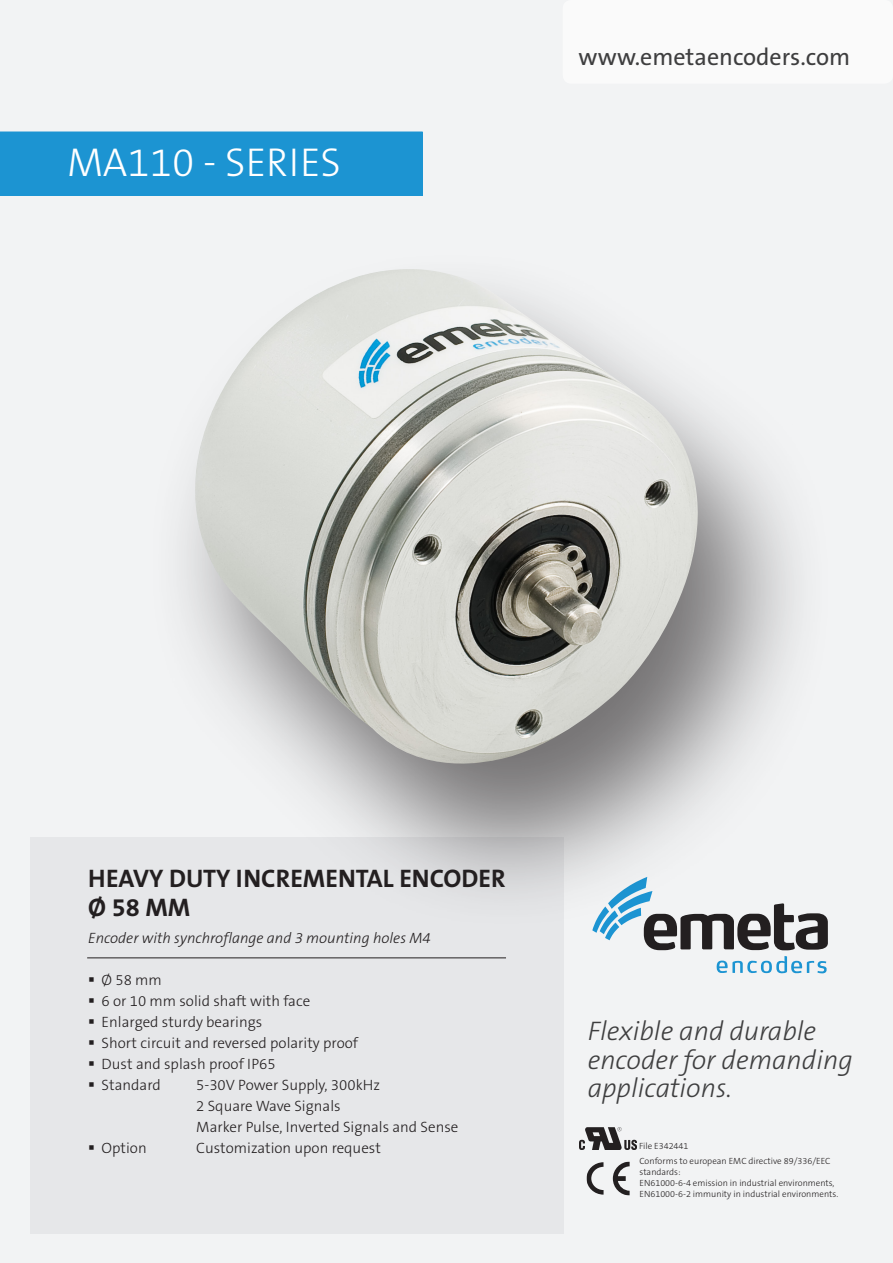
<style>
.page{position:relative;width:893px;height:1263px;background:#f2f3f4}
.page>*{position:absolute;margin:0;border:0;box-sizing:border-box;transform-origin:0 0}
.t1{font:300 40.5px "The Sans B3";color:#fff}
.t2{font:italic 300 27px/28.5px "The Sans B3";color:#3e3e3f}
.t3{font:700 25.5px "The Sans B7";color:#231f20}
.t4{font:24px "The Sans B5 Plain";color:#3e3e3f}
.t5{font:300 15px/21px "The Sans B3";color:#231f20}
.t6{font:italic 300 15px "The Sans B3";color:#231f20}
.t7{font:300 9px/10.8px "The Sans B3";color:#231f20}
</style>
<div class="page">
<div style="left:31px;top:837px;width:533px;height:396px;background:#e6e7e9"></div>
<svg style="left:592px;top:929px;width:236px;height:21px"></svg>
<svg style="left:717px;top:956px;width:110px;height:18px"></svg>
<svg style="left:586px;top:1162px;width:18px;height:32px"></svg>
<svg style="left:613px;top:1161px;width:17px;height:34px"></svg>
<div style="left:563px;top:0;width:330px;height:84px;background:#fff;border-radius:9px"></div>
<div style="left:147px;top:249px;width:687px;height:680px;background:#231f20;opacity:.6"></div>
<img style="left:193px;top:269px;width:509px;height:496px">
<hr style="left:87px;top:957px;width:419px;height:1px;background:#231f20">
<div style="left:0;top:132px;width:422px;height:63px;background:#1c94d2"></div>
<div style="left:0;top:132px;width:422px;height:64px;border:1px solid #1c94d2"></div>
<img style="left:579px;top:1128px;width:58px;height:22px">
<p class="t1" style="left:67px;top:141px;width:275px">MA110 - SERIES</p>
<p class="t4" style="left:578px;top:45px;width:273px">www.emetaencoders.com</p>
<p class="t3" style="left:88px;top:865px;width:419px">HEAVY DUTY INCREMENTAL ENCODER</p>
<p class="t3" style="left:88px;top:894px;width:104px">Ø 58 MM</p>
<p class="t6" style="left:88px;top:930px;width:344px">Encoder with synchroflange and 3 mounting holes M4</p>
<p class="t5" style="left:88px;top:970px;width:75px">▪ Ø 58 mm</p>
<p class="t5" style="left:88px;top:991px;width:224px">▪ 6 or 10 mm solid shaft with face</p>
<p class="t5" style="left:88px;top:1012px;width:176px">▪ Enlarged sturdy bearings</p>
<p class="t5" style="left:88px;top:1033px;width:271px">▪ Short circuit and reversed polarity proof</p>
<p class="t5" style="left:88px;top:1054px;width:189px">▪ Dust and splash proof IP65</p>
<p class="t5" style="left:88px;top:1075px;width:74px">▪ Standard</p>
<p class="t5" style="left:196px;top:1075px;width:185px">5-30V Power Supply, 300kHz</p>
<p class="t5" style="left:196px;top:1096px;width:264px">2 Square Wave Signals<br>Marker Pulse, Inverted Signals and Sense</p>
<p class="t5" style="left:88px;top:1138px;width:60px">▪ Option</p>
<p class="t5" style="left:196px;top:1138px;width:186px">Customization upon request</p>
<p class="t2" style="left:588px;top:1018px;width:267px">Flexible and durable encoder for demanding applications.</p>
<p class="t7" style="left:639px;top:1140px;width:51px">File E342441</p>
<p class="t7" style="left:639px;top:1156px;width:193px">Conforms to european EMC directive 89/336/EEC</p>
<p class="t7" style="left:639px;top:1167px;width:43px">standards:</p>
<p class="t7" style="left:639px;top:1178px;width:200px">EN61000-6-4 emission in industrial environments,<br>EN61000-6-2 immunity in industrial environments.</p>
</div>
